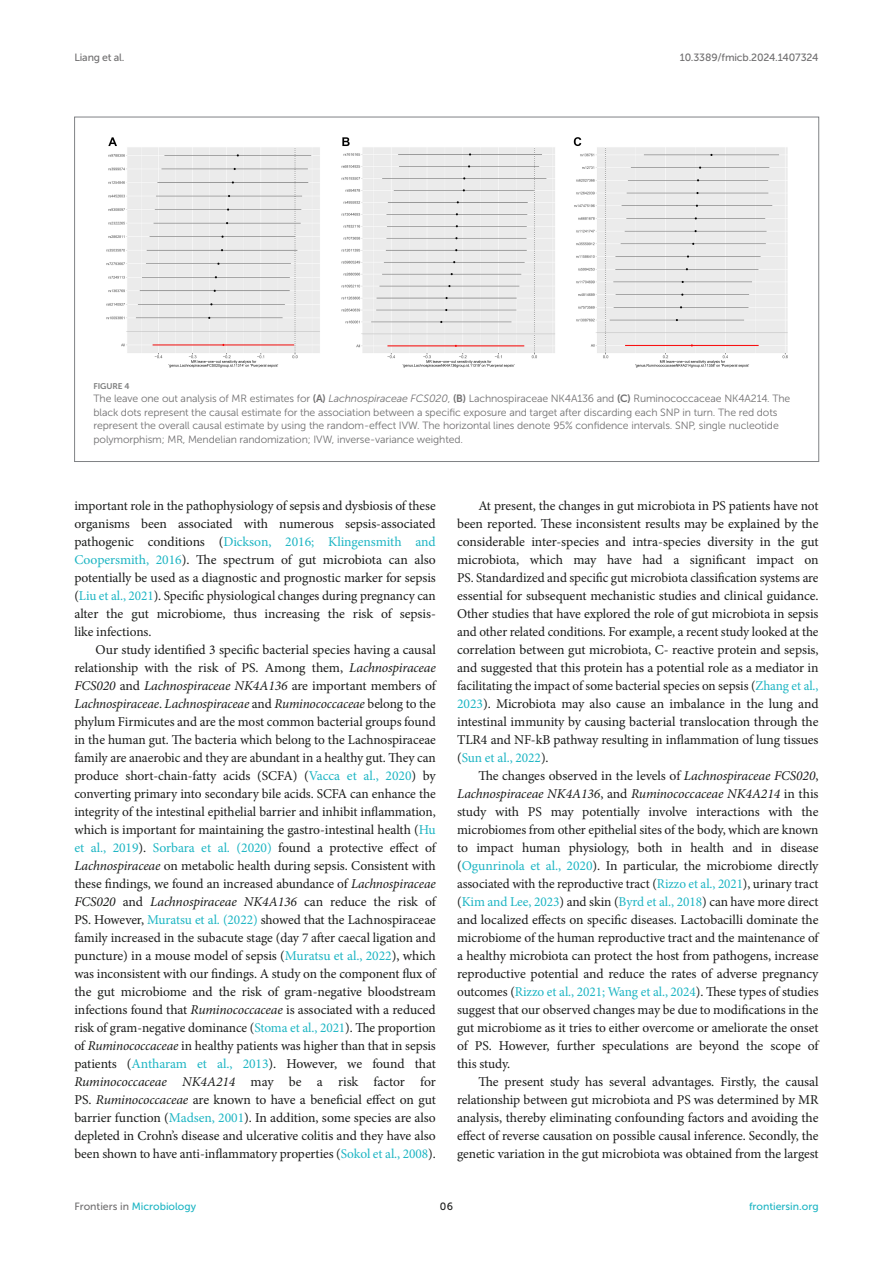
<style>
.page{position:relative;width:893px;height:1263px;background:#fff}
.page>*{position:absolute;margin:0;border:0;box-sizing:border-box;transform-origin:0 0}
.TEXT{font:13.5px/18px "Minion Pro";letter-spacing:-.005em;color:#1b1c1b;text-align:justify}
.FIG_LEG{font:10.5px/13.5px "Museo Sans 300";letter-spacing:-.01em;color:#706f70}
.t1{font:10.5px "Museo Sans 500";color:#1db5c3}
.t2{font:10.5px "Museo Sans 500";letter-spacing:-.015em;color:#706f70}
.t3{font:10.5px "Museo Sans 500";color:#1b1c1b}
.FIG_HD{font:8.25px "Museo Sans 700";letter-spacing:-.01em;color:#7e7f7f}
.s1{font-family:"Museo Sans 700"}
.s2{font-style:italic}
.s3{color:#1db5c3}
.s4{color:#706f70}
</style>
<div class="page">
<img style="left:106px;top:137px;width:682px;height:231px">
<p class="t2" style="left:74px;top:51px;width:52px">Liang et al.</p>
<p class="t2" style="left:680px;top:51px;width:140px">10.3389/fmicb.2024.1407324</p>
<p class="FIG_HD" style="left:94px;top:381px;width:37px">FIGURE 4</p>
<p class="FIG_LEG" style="left:94px;top:392px;width:698px">The leave one out analysis of MR estimates for <span class="s1">(A)</span> <span class="s2">Lachnospiraceae FCS020</span>, <span class="s1">(B)</span> Lachnospiraceae NK4A136 and <span class="s1">(C)</span> Ruminococcaceae NK4A214. The black dots represent the causal estimate for the association between a specific exposure and target after discarding each SNP in turn. The red dots represent the overall causal estimate by using the random-effect IVW. The horizontal lines denote 95% confidence intervals. SNP, single nucleotide polymorphism; MR, Mendelian randomization; IVW, inverse-variance weighted.</p>
<p class="TEXT" style="left:74px;top:497px;width:363px">important role in the pathophysiology of sepsis and dysbiosis of these organisms been associated with numerous sepsis-associated pathogenic conditions (<span class="s3">Dickson, 2016; Klingensmith and Coopersmith, 2016</span>). The spectrum of gut microbiota can also potentially be used as a diagnostic and prognostic marker for sepsis (<span class="s3">Liu et al., 2021</span>). Specific physiological changes during pregnancy can alter the gut microbiome, thus increasing the risk of sepsis&shy;like infections.</p>
<p class="TEXT" style="left:74px;top:641px;width:363px;text-indent:21px">Our study identified 3 specific bacterial species having a causal relationship with the risk of PS. Among them, <span class="s2">Lachnospiraceae FCS020</span> and <span class="s2">Lachnospiraceae NK4A136</span> are important members of <span class="s2">Lachnospiraceae</span>. <span class="s2">Lachnospiraceae</span> and <span class="s2">Ruminococcaceae</span> belong to the phylum Firmicutes and are the most common bacterial groups found in the human gut. The bacteria which belong to the Lachnospiraceae family are anaerobic and they are abundant in a healthy gut. They can produce short-chain-fatty acids (SCFA) (<span class="s3">Vacca et al., 2020</span>) by converting primary into secondary bile acids. SCFA can enhance the integrity of the intestinal epithelial barrier and inhibit inflammation, which is important for maintaining the gastro-intestinal health (<span class="s3">Hu et al., 2019</span>). <span class="s3">Sorbara et al. (2020)</span> found a protective effect of <span class="s2">Lachnospiraceae</span> on metabolic health during sepsis. Consistent with these findings, we found an increased abundance of <span class="s2">Lachnospiraceae FCS020</span> and <span class="s2">Lachnospiraceae NK4A136</span> can reduce the risk of PS. However, <span class="s3">Muratsu et al. (2022)</span> showed that the Lachnospiraceae family increased in the subacute stage (day 7 after caecal ligation and puncture) in a mouse model of sepsis (<span class="s3">Muratsu et al., 2022</span>), which was inconsistent with our findings. A study on the component flux of the gut microbiome and the risk of gram-negative bloodstream infections found that <span class="s2">Ruminococcaceae</span> is associated with a reduced risk of gram-negative dominance (<span class="s3">Stoma et al., 2021</span>). The proportion of <span class="s2">Ruminococcaceae</span> in healthy patients was higher than that in sepsis patients (<span class="s3">Antharam et al., 2013</span>). However, we found that <span class="s2">Ruminococcaceae NK4A214</span> may be a risk factor for PS. <span class="s2">Ruminococcaceae</span> are known to have a beneficial effect on gut barrier function (<span class="s3">Madsen, 2001</span>). In addition, some species are also depleted in Crohn’s disease and ulcerative colitis and they have also been shown to have anti-inflammatory properties (<span class="s3">Sokol et al., 2008</span>).</p>
<p class="TEXT" style="left:457px;top:497px;width:363px;text-indent:21px">At present, the changes in gut microbiota in PS patients have not been reported. These inconsistent results may be explained by the considerable inter-species and intra-species diversity in the gut microbiota, which may have had a significant impact on PS. Standardized and specific gut microbiota classification systems are essential for subsequent mechanistic studies and clinical guidance.<br>Other studies that have explored the role of gut microbiota in sepsis and other related conditions. For example, a recent study looked at the correlation between gut microbiota, C- reactive protein and sepsis, and suggested that this protein has a potential role as a mediator in facilitating the impact of some bacterial species on sepsis (<span class="s3">Zhang et al., 2023</span>). Microbiota may also cause an imbalance in the lung and intestinal immunity by causing bacterial translocation through the TLR4 and NF-kB pathway resulting in inflammation of lung tissues (<span class="s3">Sun et al., 2022</span>).</p>
<p class="TEXT" style="left:457px;top:767px;width:363px;text-indent:21px">The changes observed in the levels of <span class="s2">Lachnospiraceae FCS020</span>, <span class="s2">Lachnospiraceae NK4A136</span>, and <span class="s2">Ruminococcaceae NK4A214</span> in this study with PS may potentially involve interactions with the microbiomes from other epithelial sites of the body, which are known to impact human physiology, both in health and in disease (<span class="s3">Ogunrinola et al., 2020</span>). In particular, the microbiome directly associated with the reproductive tract (<span class="s3">Rizzo et al., 2021</span>), urinary tract (<span class="s3">Kim and Lee, 2023</span>) and skin (<span class="s3">Byrd et al., 2018</span>) can have more direct and localized effects on specific diseases. Lactobacilli dominate the microbiome of the human reproductive tract and the maintenance of a healthy microbiota can protect the host from pathogens, increase reproductive potential and reduce the rates of adverse pregnancy outcomes (<span class="s3">Rizzo et al., 2021; Wang et al., 2024</span>). These types of studies suggest that our observed changes may be due to modifications in the gut microbiome as it tries to either overcome or ameliorate the onset of PS. However, further speculations are beyond the scope of this study.</p>
<p class="TEXT" style="left:457px;top:1073px;width:363px;text-indent:21px">The present study has several advantages. Firstly, the causal relationship between gut microbiota and PS was determined by MR analysis, thereby eliminating confounding factors and avoiding the effect of reverse causation on possible causal inference. Secondly, the genetic variation in the gut microbiota was obtained from the largest</p>
<p class="t1" style="left:74px;top:1200px;width:123px"><span class="s4">Frontiers in</span> Microbiology</p>
<p class="t3" style="left:440px;top:1200px;width:15px">06</p>
<p class="t1" style="left:749px;top:1200px;width:71px">frontiersin.org</p>
</div>
